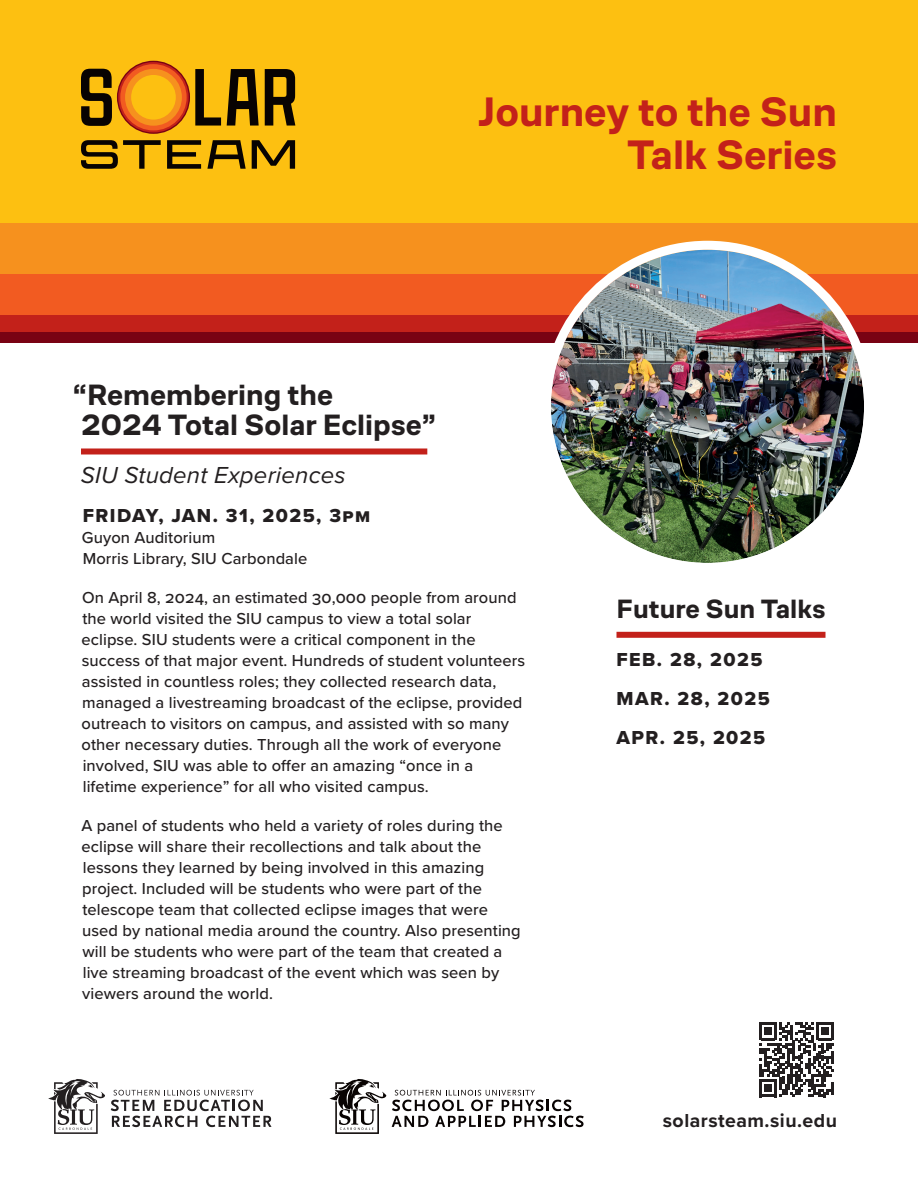
<style>
.page{position:relative;width:918px;height:1188px;background:#fff}
.page>*{position:absolute;margin:0;border:0;box-sizing:border-box;transform-origin:0 0}
.t1{font:42px/43.2px "Co Fo Sans VF";color:#c3211a;text-align:right}
.t2{font:30px/30px "Co Fo Sans VF";color:#231f20}
.t3{font:27px "Co Fo Sans VF";color:#231f20}
.t4{font:italic 24px "Proxima Nova";letter-spacing:.01em;color:#231f20}
.t5{font:19.5px/39px "Proxima Nova Extrabld";letter-spacing:.075em;color:#231f20}
.t6{font:700 19.5px "Proxima Nova";letter-spacing:.025em;color:#231f20}
.t7{font:500 16.5px/21px "Proxima Nova";letter-spacing:.005em;color:#231f20}
</style>
<div class="page">
<div style="left:0;top:331px;width:918px;height:12px;background:#790213"></div>
<div style="left:0;top:314px;width:918px;height:17px;background:#c3211a"></div>
<div style="left:0;top:274px;width:918px;height:40px;background:#f25b21"></div>
<div style="left:0;top:223px;width:918px;height:51px;background:#f6911e"></div>
<div style="left:0;top:0;width:918px;height:223px;background:#fdc011"></div>
<img style="left:551px;top:250px;width:313px;height:313px;border-radius:157px">
<div style="left:542px;top:241px;width:331px;height:331px;border:9px solid #fff;border-radius:50%"></div>
<svg style="left:81px;top:69px;width:31px;height:57px"></svg>
<svg style="left:195px;top:69px;width:26px;height:57px"></svg>
<svg style="left:227px;top:69px;width:32px;height:57px"></svg>
<svg style="left:265px;top:69px;width:30px;height:57px"></svg>
<svg style="left:81px;top:140px;width:80px;height:29px"></svg>
<svg style="left:167px;top:140px;width:34px;height:29px"></svg>
<svg style="left:207px;top:140px;width:39px;height:29px"></svg>
<svg style="left:252px;top:140px;width:43px;height:29px"></svg>
<svg style="left:117px;top:61px;width:73px;height:73px"></svg>
<svg style="left:118px;top:62px;width:71px;height:70px"></svg>
<div style="left:120px;top:64px;width:67px;height:66px;background:#f25b21;border-radius:50%"></div>
<div style="left:125px;top:69px;width:57px;height:57px;background:#f6911e;border-radius:50%"></div>
<div style="left:131px;top:75px;width:45px;height:45px;background:#fdc011;border-radius:50%"></div>
<svg style="left:48px;top:1079px;width:224px;height:55px"></svg>
<svg style="left:329px;top:1079px;width:255px;height:55px"></svg>
<svg style="left:759px;top:1022px;width:75px;height:75px"></svg>
<div style="left:616px;top:632px;width:210px;height:6px;background:#c3211a"></div>
<div style="left:81px;top:448px;width:346px;height:6px;background:#c3211a"></div>
<h1 class="t1" style="left:478px;top:90px;width:360px">Journey to the Sun<br>Talk Series</h1>
<h2 class="t2" style="left:73px;top:380px;width:365px">“Remembering the<br>2024 Total Solar Eclipse”</h2>
<h3 class="t4" style="left:81px;top:457px;width:266px">SIU Student Experiences</h3>
<p class="t5" style="left:83px;top:496px;width:289px">FRIDAY, JAN. 31, 2025, 3pm</p>
<p class="t7" style="left:82px;top:526px;width:227px">Guyon Auditorium<br>Morris Library, SIU Carbondale</p>
<p class="t7" style="left:82px;top:586px;width:445px">On April 8, 2024, an estimated 30,000 people from around the world visited the SIU campus to view a total solar eclipse. SIU students were a critical component in the success of that major event. Hundreds of student volunteers assisted in countless roles; they collected research data, managed a livestreaming broadcast of the eclipse, provided outreach to visitors on campus, and assisted with so many other necessary duties. Through all the work of everyone involved, SIU was able to offer an amazing “once in a lifetime experience” for all who visited campus.</p>
<p class="t7" style="left:81px;top:814px;width:441px">A panel of students who held a variety of roles during the eclipse will share their recollections and talk about the lessons they learned by being involved in this amazing project. Included will be students who were part of the telescope team that collected eclipse images that were used by national media around the country. Also presenting will be students who were part of the team that created a live streaming broadcast of the event which was seen by viewers around the world.</p>
<h3 class="t3" style="left:616px;top:593px;width:211px">Future Sun Talks</h3>
<p class="t5" style="left:616px;top:640px;width:155px">FEB. 28, 2025<br>MAR. 28, 2025<br>APR. 25, 2025</p>
<p class="t6" style="left:663px;top:1106px;width:176px">solarsteam.siu.edu</p>
</div>
